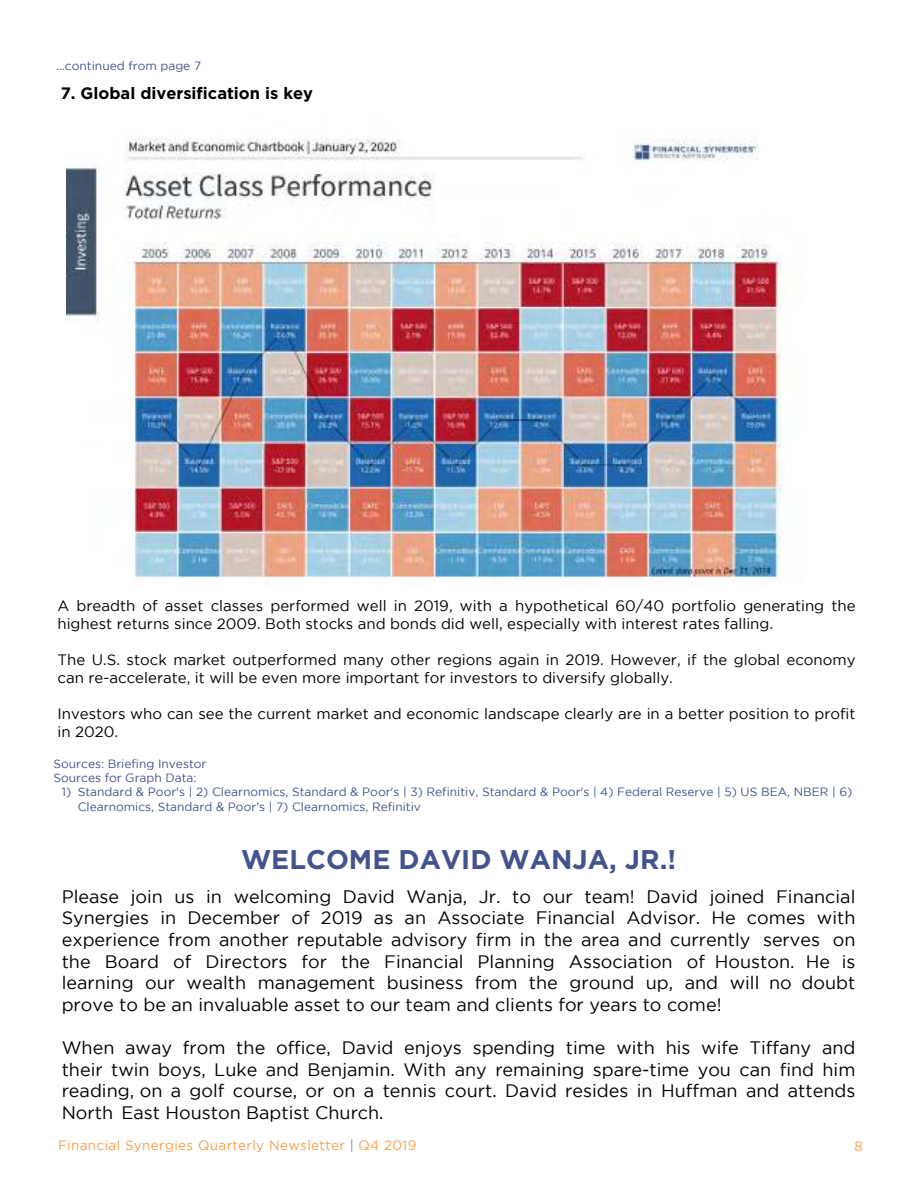
<style>
.page{position:relative;width:918px;height:1188px;background:#fff}
.page>*{position:absolute;margin:0;border:0;box-sizing:border-box;transform-origin:0 0}
.t1{font:700 27px "Gotham";color:#43538e}
.t2{font:18px/21.6px "Gotham";color:#000;text-align:justify}
.t3{font:700 16.5px "Gotham";color:#000}
.t4{font:15px/18px "Gotham";color:#000}
.t5{font:13.5px "Gotham";letter-spacing:.025em;color:#f89d4b}
.t6{font:12px/14.4px "Gotham";color:#43538e}
.s1{color:#82888f}
</style>
<div class="page">
<img style="left:66px;top:138px;width:716px;height:440px">
<p class="t6" style="left:56px;top:59px;width:147px">...continued from page 7</p>
<p class="t3" style="left:61px;top:84px;width:254px">7. Global diversification is key</p>
<p class="t4" style="left:57px;top:596px;width:800px">A breadth of asset classes performed well in 2019, with a hypothetical 60/40 portfolio generating the highest returns since 2009. Both stocks and bonds did well, especially with interest rates falling.</p>
<p class="t4" style="left:57px;top:650px;width:800px">The U.S. stock market outperformed many other regions again in 2019. However, if the global economy can re-accelerate, it will be even more important for investors to diversify globally.</p>
<p class="t4" style="left:57px;top:704px;width:800px">Investors who can see the current market and economic landscape clearly are in a better position to profit in 2020.</p>
<p class="t6" style="left:53px;top:756px;width:155px">Sources: Briefing Investor<br>Sources for Graph Data:</p>
<p class="t6" style="left:78px;top:785px;width:776px;text-indent:-16px">1) Standard &amp; Poor's | 2) Clearnomics, Standard &amp; Poor's | 3) Refinitiv, Standard &amp; Poor's | 4) Federal Reserve | 5) US BEA, NBER | 6)<br>Clearnomics, Standard &amp; Poor's | 7) Clearnomics, Refinitiv</p>
<h1 class="t1" style="left:241px;top:843px;width:437px">WELCOME DAVID WANJA, JR.!</h1>
<p class="t2" style="left:62px;top:885px;width:795px">Please join us in welcoming David Wanja, Jr. to our team! David joined Financial Synergies in December of 2019 as an Associate Financial Advisor. He comes with experience from another reputable advisory firm in the area and currently serves on the Board of Directors for the Financial Planning Association of Houston. He is learning our wealth management business from the ground up, and will no doubt prove to be an invaluable asset to our team and clients for years to come!</p>
<p class="t2" style="left:62px;top:1037px;width:795px">When away from the office, David enjoys spending time with his wife Tiffany and their twin boys, Luke and Benjamin. With any remaining spare-time you can find him reading, on a golf course, or on a tennis court. David resides in Huffman and attends North East Houston Baptist Church.</p>
<p class="t5" style="left:58px;top:1138px;width:360px">Financial Synergies Quarterly Newsletter <span class="s1">|</span> Q4 2019</p>
<p class="t5" style="left:854px;top:1139px;width:10px">8</p>
</div>
